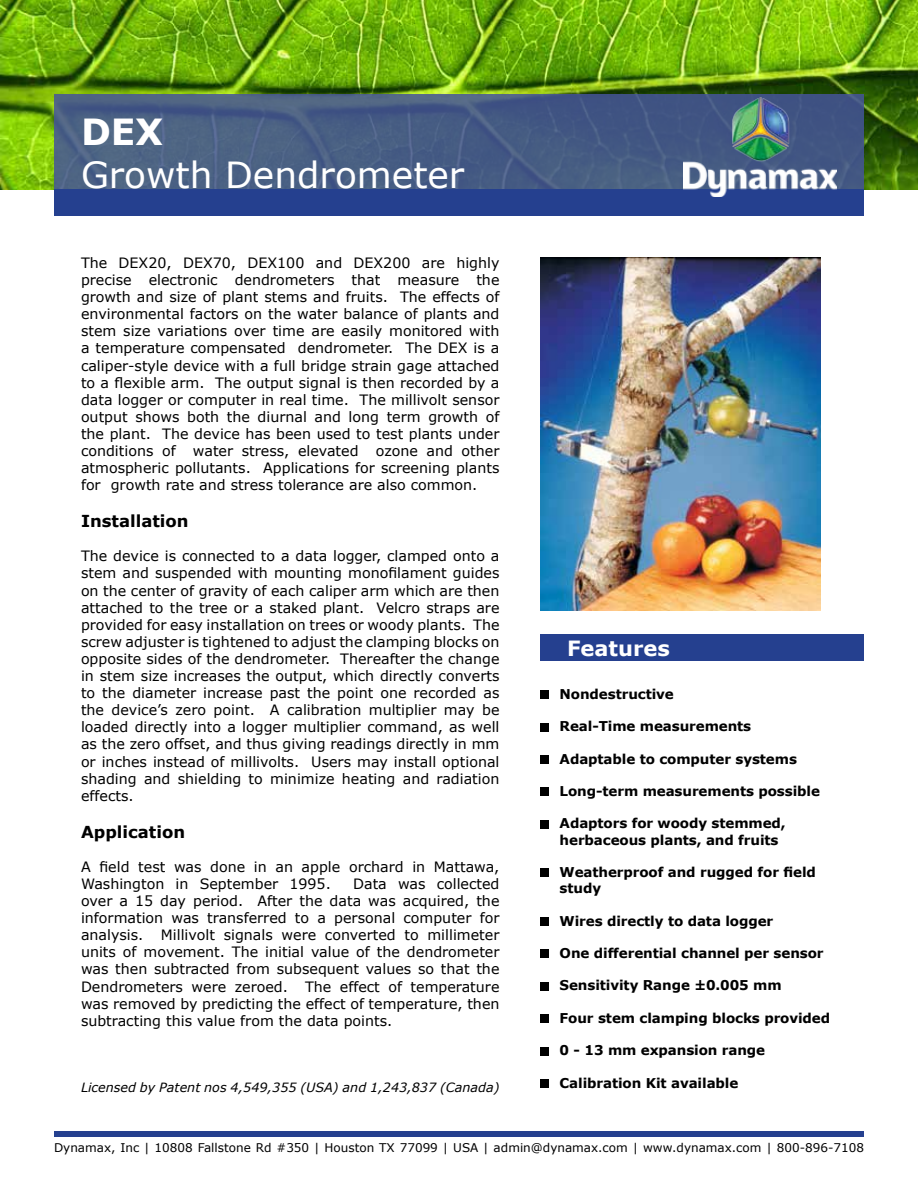
<style>
.page{position:relative;width:918px;height:1188px;background:#fff}
.page>*{position:absolute;margin:0;border:0;box-sizing:border-box;transform-origin:0 0}
.t1{font:36px "Verdana";color:#fff}
.t2{font:700 36px "Verdana";color:#fff}
.t3{font:700 21px "Verdana";color:#fff}
.t4{font:700 16.5px "Verdana";color:#000}
.t5{font:14.25px/17.1px "Verdana";color:#000;text-align:justify}
.t6{font:700 13.5px/16.2px "Verdana";letter-spacing:-.01em;color:#000}
.t7{font:italic 12.75px "Verdana";color:#000}
.t8{font:12px "Verdana";color:#000}
</style>
<div class="page">
<img style="left:0;top:0;width:918px;height:189px">
<div style="left:54px;top:1131px;width:810px;height:6px;background:#25408f"></div>
<svg style="left:54px;top:94px;width:810px;height:95px;background:#485d83"></svg>
<div style="left:54px;top:189px;width:810px;height:27px;background:#25408f"></div>
<img style="left:684px;top:98px;width:153px;height:98px">
<div style="left:540px;top:634px;width:324px;height:28px;background:#25408f"></div>
<div style="left:540px;top:691px;width:8px;height:8px;background:#000"></div>
<div style="left:540px;top:723px;width:8px;height:8px;background:#000"></div>
<div style="left:540px;top:756px;width:8px;height:8px;background:#000"></div>
<div style="left:540px;top:820px;width:8px;height:8px;background:#000"></div>
<div style="left:540px;top:788px;width:8px;height:8px;background:#000"></div>
<div style="left:540px;top:869px;width:8px;height:8px;background:#000"></div>
<div style="left:540px;top:918px;width:8px;height:8px;background:#000"></div>
<div style="left:540px;top:950px;width:8px;height:8px;background:#000"></div>
<div style="left:540px;top:1015px;width:8px;height:8px;background:#000"></div>
<div style="left:540px;top:1080px;width:8px;height:8px;background:#000"></div>
<div style="left:540px;top:1047px;width:8px;height:8px;background:#000"></div>
<div style="left:540px;top:982px;width:8px;height:8px;background:#000"></div>
<img style="left:540px;top:257px;width:280px;height:354px">
<h1 class="t2" style="left:81px;top:107px;width:83px">DEX</h1>
<h1 class="t1" style="left:81px;top:151px;width:385px">Growth Dendrometer</h1>
<p class="t5" style="left:81px;top:254px;width:420px">The DEX20, DEX70, DEX100 and DEX200 are highly precise electronic dendrometers that measure the growth and size of plant stems and fruits. The effects of environmental factors on the water balance of plants and stem size variations over time are easily monitored with a temperature compensated dendrometer. The DEX is a caliper-style device with a full bridge strain gage attached to a flexible arm. The output signal is then recorded by a data logger or computer in real time. The millivolt sensor output shows both the diurnal and long term growth of the plant. The device has been used to test plants under conditions of water stress, elevated ozone and other atmospheric pollutants. Applications for screening plants for growth rate and stress tolerance are also common.</p>
<p class="t4" style="left:81px;top:509px;width:109px">Installation</p>
<p class="t5" style="left:81px;top:547px;width:420px">The device is connected to a data logger, clamped onto a stem and suspended with mounting monofilament guides on the center of gravity of each caliper arm which are then attached to the tree or a staked plant. Velcro straps are provided for easy installation on trees or woody plants. The screw adjuster is tightened to adjust the clamping blocks on opposite sides of the dendrometer. Thereafter the change in stem size increases the output, which directly converts to the diameter increase past the point one recorded as the device’s zero point. A calibration multiplier may be loaded directly into a logger multiplier command, as well as the zero offset, and thus giving readings directly in mm or inches instead of millivolts. Users may install optional shading and shielding to minimize heating and radiation effects.</p>
<p class="t4" style="left:81px;top:820px;width:106px">Application</p>
<p class="t5" style="left:81px;top:858px;width:420px">A field test was done in an apple orchard in Mattawa,<br>Washington in September 1995.</p>
<p class="t5" style="left:81px;top:875px;width:420px;text-indent:272px">Data was collected over a 15 day period. After the data was acquired, the information was transferred to a personal computer for analysis. Millivolt signals were converted to millimeter units of movement. The initial value of the dendrometer was then subtracted from subsequent values so that the Dendrometers were zeroed. The effect of temperature was removed by predicting the effect of temperature, then subtracting this value from the data points.</p>
<p class="t7" style="left:81px;top:1079px;width:420px">Licensed by Patent nos 4,549,355 (USA) and 1,243,837 (Canada)</p>
<h2 class="t3" style="left:567px;top:634px;width:104px">Features</h2>
<p class="t6" style="left:560px;top:686px;width:116px">Nondestructive</p>
<p class="t6" style="left:560px;top:718px;width:193px">Real-Time measurements</p>
<p class="t6" style="left:560px;top:750px;width:239px">Adaptable to computer systems</p>
<p class="t6" style="left:560px;top:783px;width:262px">Long-term measurements possible</p>
<p class="t6" style="left:560px;top:815px;width:228px">Adaptors for woody stemmed, herbaceous plants, and fruits</p>
<p class="t6" style="left:560px;top:864px;width:258px">Weatherproof and rugged for field study</p>
<p class="t6" style="left:560px;top:912px;width:215px">Wires directly to data logger</p>
<p class="t6" style="left:560px;top:945px;width:265px">One differential channel per sensor</p>
<p class="t6" style="left:560px;top:977px;width:224px">Sensitivity Range ±0.005 mm</p>
<p class="t6" style="left:560px;top:1010px;width:272px">Four stem clamping blocks provided</p>
<p class="t6" style="left:560px;top:1042px;width:207px">0 - 13 mm expansion range</p>
<p class="t6" style="left:560px;top:1074px;width:180px">Calibration Kit available</p>
<p class="t8" style="left:54px;top:1139px;width:812px">Dynamax, Inc | 10808 Fallstone Rd #350 | Houston TX 77099 | USA | admin@dynamax.com | www.dynamax.com | 800-896-7108</p>
</div>
